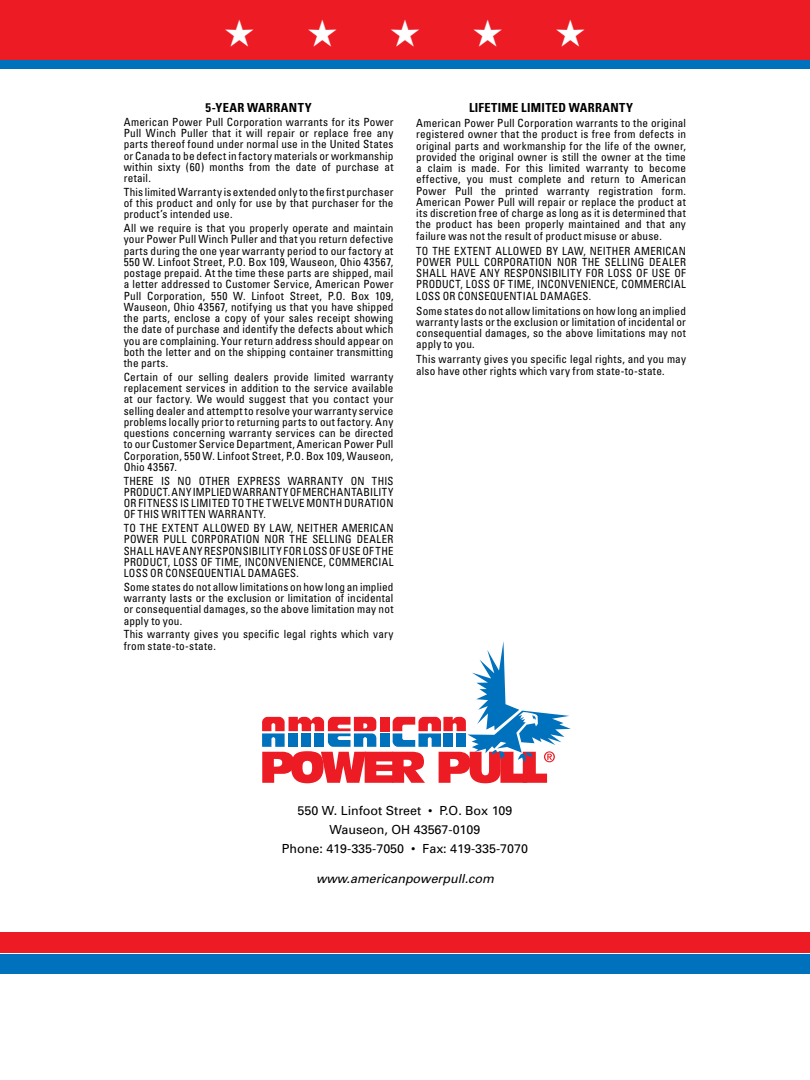
<style>
.page{position:relative;width:810px;height:1080px;background:#fff}
.page>*{position:absolute;margin:0;border:0;box-sizing:border-box;transform-origin:0 0}
.t1{font:12.5px/18.8px "Univers";color:#000;text-align:center}
.t2{font:700 condensed 12.5px "Univers";letter-spacing:.03em;color:#000}
.t3{font:italic 12.5px "Univers";color:#000}
.t4{font:condensed 11.25px/11.2px "Univers";letter-spacing:.015em;color:#000;text-align:justify}
.t5{font:condensed 11.25px/11.2px "Univers";letter-spacing:.015em;color:#000;text-align:justify;scale:.95 1}
</style>
<div class="page">
<div style="left:0;top:56px;width:810px;height:13px;background:#0071bc"></div>
<div style="left:0;top:0;width:810px;height:59px;background:#ed1c24"></div>
<div style="left:0;top:932px;width:810px;height:20px;background:#ed1c24"></div>
<div style="left:0;top:955px;width:810px;height:19px;background:#0071bc"></div>
<svg style="left:262px;top:641px;width:309px;height:142px"></svg>
<p class="t2" style="left:206px;top:100px;width:108px">5-YEAR WARRANTY</p>
<p class="t4" style="left:124px;top:116px;width:271px">American Power Pull Corporation warrants for its Power Pull Winch Puller that it will repair or replace free any parts thereof found under normal use in the United States or Canada to be defect in factory materials or workmanship within sixty (60) months from the date of purchase at retail.</p>
<p class="t4" style="left:124px;top:186px;width:271px">This limited Warranty is extended only to the first purchaser of this product and only for use by that purchaser for the product’s intended use.</p>
<p class="t4" style="left:124px;top:222px;width:271px">All we require is that you properly operate and maintain your Power Pull Winch Puller and that you return defective parts during the one year warranty period to our factory at 550 W. Linfoot Street, P.O. Box 109, Wauseon, Ohio 43567, postage prepaid. At the time these parts are shipped, mail a letter addressed to Customer Service, American Power Pull Corporation, 550 W. Linfoot Street, P.O. Box 109, Wauseon, Ohio 43567, notifying us that you have shipped the parts, enclose a copy of your sales receipt showing the date of purchase and identify the defects about which you are complaining. Your return address should appear on both the letter and on the shipping container transmitting the parts.</p>
<p class="t4" style="left:124px;top:371px;width:271px">Certain of our selling dealers provide limited warranty replacement services in addition to the service available at our factory. We would suggest that you contact your selling dealer and attempt to resolve your warranty service problems locally prior to returning parts to out factory. Any questions concerning warranty services can be directed to our Customer Service Department, American Power Pull Corporation, 550 W. Linfoot Street, P.O. Box 109, Wauseon, Ohio 43567.</p>
<p class="t5" style="left:124px;top:475px;width:285px">THERE IS NO OTHER EXPRESS WARRANTY ON THIS PRODUCT. ANY IMPLIED WARRANTY OF MERCHANTABILITY OR FITNESS IS LIMITED TO THE TWELVE MONTH DURATION OF THIS WRITTEN WARRANTY.</p>
<p class="t5" style="left:124px;top:522px;width:285px">TO THE EXTENT ALLOWED BY LAW, NEITHER AMERICAN POWER PULL CORPORATION NOR THE SELLING DEALER SHALL HAVE ANY RESPONSIBILITY FOR LOSS OF USE OF THE PRODUCT, LOSS OF TIME, INCONVENIENCE, COMMERCIAL LOSS OR CONSEQUENTIAL DAMAGES.</p>
<p class="t4" style="left:124px;top:581px;width:271px">Some states do not allow limitations on how long an implied warranty lasts or the exclusion or limitation of incidental or consequential damages, so the above limitation may not apply to you.</p>
<p class="t4" style="left:124px;top:629px;width:271px">This warranty gives you specific legal rights which vary from state-to-state.</p>
<p class="t2" style="left:469px;top:100px;width:166px">LIFETIME LIMITED WARRANTY</p>
<p class="t4" style="left:416px;top:117px;width:271px">American Power Pull Corporation warrants to the original registered owner that the product is free from defects in original parts and workmanship for the life of the owner, provided the original owner is still the owner at the time a claim is made. For this limited warranty to become effective, you must complete and return to American Power Pull the printed warranty registration form.<br>American Power Pull will repair or replace the product at its discretion free of charge as long as it is determined that the product has been properly maintained and that any failure was not the result of product misuse or abuse.</p>
<p class="t5" style="left:416px;top:245px;width:285px">TO THE EXTENT ALLOWED BY LAW, NEITHER AMERICAN POWER PULL CORPORATION NOR THE SELLING DEALER SHALL HAVE ANY RESPONSIBILITY FOR LOSS OF USE OF PRODUCT, LOSS OF TIME, INCONVENIENCE, COMMERCIAL LOSS OR CONSEQUENTIAL DAMAGES.</p>
<p class="t4" style="left:416px;top:305px;width:271px">Some states do not allow limitations on how long an implied warranty lasts or the exclusion or limitation of incidental or consequential damages, so the above limitations may not apply to you.</p>
<p class="t4" style="left:416px;top:354px;width:271px">This warranty gives you specific legal rights, and you may also have other rights which vary from state-to-state.</p>
<p class="t1" style="left:282px;top:801px;width:248px">550 W. Linfoot Street • P.O. Box 109<br>Wauseon, OH 43567-0109<br>Phone: 419-335-7050 • Fax: 419-335-7070</p>
<p class="t3" style="left:316px;top:871px;width:179px">www.americanpowerpull.com</p>
</div>
